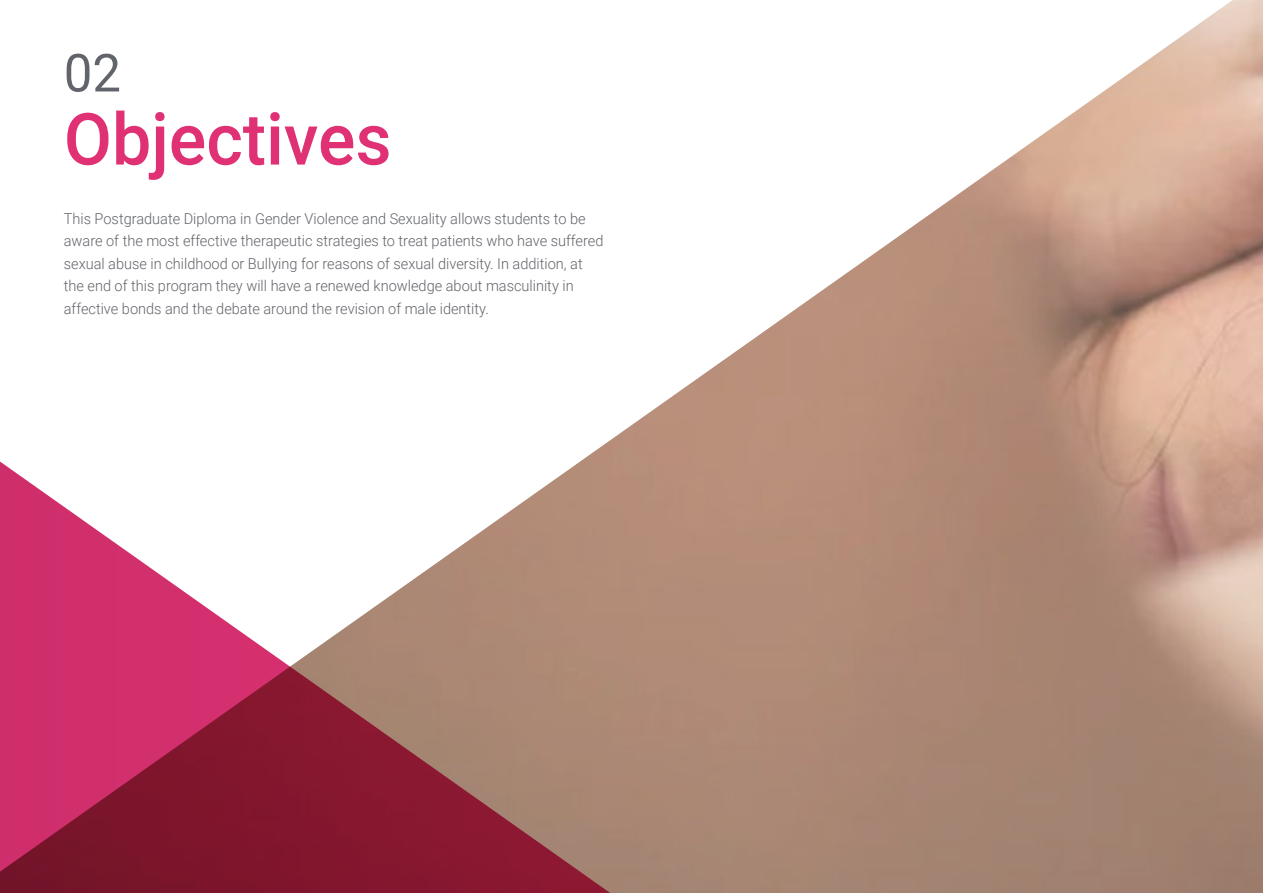
<style>
.page{position:relative;width:1263px;height:893px;background:#fff}
.page>*{position:absolute;margin:0;border:0;box-sizing:border-box;transform-origin:0 0}
.t1{font:500 72px "Roboto";color:#df3174}
.t2{font:52.5px "Roboto";color:#61646a}
.t3{font:300 15px/22.5px "Roboto";color:#61646a}
</style>
<div class="page">
<img style="left:602px;top:0;width:661px;height:893px">
<svg style="left:0;top:446px;width:640px;height:447px"></svg>
<h2 class="t2" style="left:64px;top:36px;width:59px">02</h2>
<h1 class="t1" style="left:64px;top:89px;width:329px">Objectives</h1>
<p class="t3" style="left:64px;top:207px;width:541px">This Postgraduate Diploma in Gender Violence and Sexuality allows students to be aware of the most effective therapeutic strategies to treat patients who have suffered sexual abuse in childhood or Bullying for reasons of sexual diversity. In addition, at the end of this program they will have a renewed knowledge about masculinity in affective bonds and the debate around the revision of male identity.</p>
</div>
